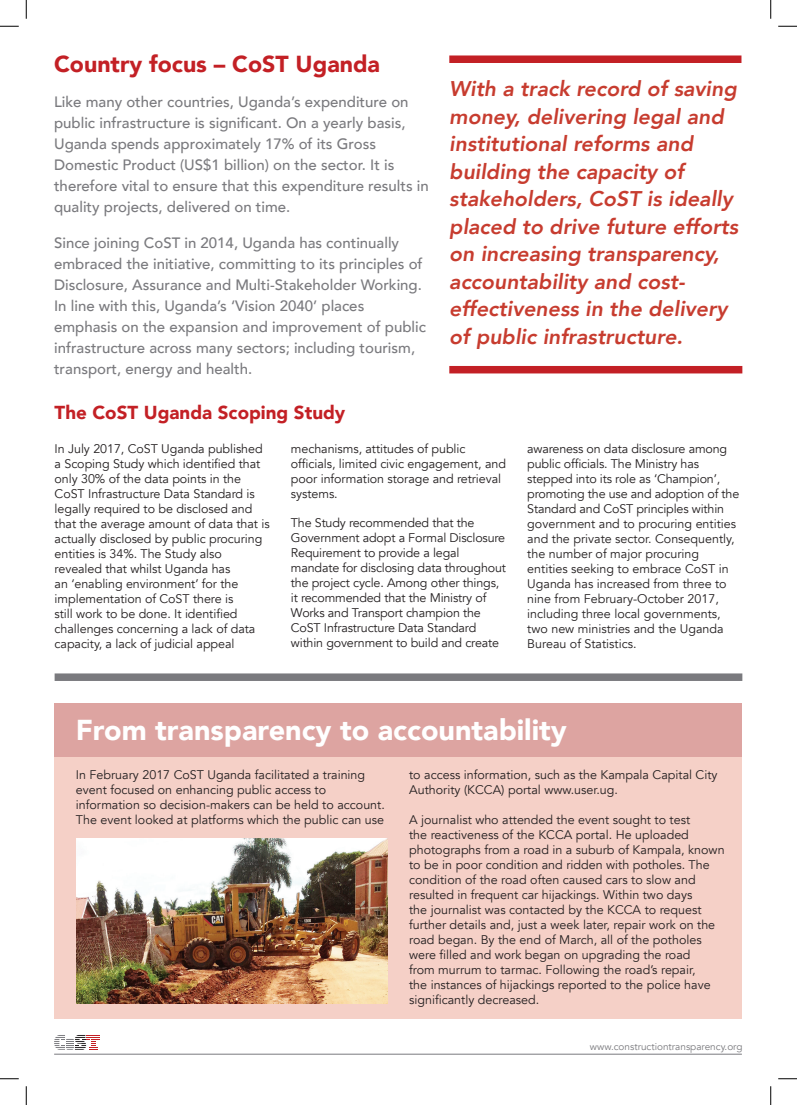
<style>
.page{position:relative;width:797px;height:1105px;background:#fff}
.page>*{position:absolute;margin:0;border:0;box-sizing:border-box;transform-origin:0 0}
.t1{font:900 28.75px "Avenir";color:#fff}
.t2{font:900 23.12px "Avenir";color:#c32025}
.t3{font:italic 800 21.25px/27.5px "Avenir";color:#c73c2f}
.t4{font:900 18.75px "Avenir";color:#c32025}
.t5{font:500 15px/21px "Avenir";color:#7a7a7e}
.t6{font:12.5px/15px "Avenir";color:#231f20}
.t7{font:10px "Avenir";color:#7a7a7e}
</style>
<div class="page">
<hr style="left:54px;top:1054px;width:688px;height:1px;background:#7a7a7e">
<svg style="left:54px;top:1035px;width:46px;height:15px"></svg>
<div style="left:449px;top:366px;width:293px;height:7px;background:#c32025"></div>
<div style="left:449px;top:55px;width:292px;height:8px;background:#c32025"></div>
<div style="left:55px;top:704px;width:687px;height:315px;background:#f5d0c7"></div>
<div style="left:55px;top:704px;width:687px;height:53px;background:#dda4a1"></div>
<div style="left:55px;top:673px;width:687px;height:8px;background:#7a7a7e"></div>
<img style="left:76px;top:838px;width:312px;height:165px">
<svg style="left:0;top:25px;width:19px;height:2px"></svg>
<svg style="left:778px;top:25px;width:19px;height:2px"></svg>
<svg style="left:0;top:1078px;width:19px;height:1px"></svg>
<svg style="left:778px;top:1078px;width:19px;height:1px"></svg>
<svg style="left:25px;top:0;width:2px;height:19px"></svg>
<svg style="left:25px;top:1086px;width:2px;height:19px"></svg>
<svg style="left:770px;top:0;width:1px;height:19px"></svg>
<svg style="left:770px;top:1086px;width:1px;height:19px"></svg>
<h2 class="t2" style="left:54px;top:44px;width:327px">Country focus – CoST Uganda</h2>
<p class="t5" style="left:54px;top:91px;width:376px">Like many other countries, Uganda’s expenditure on public infrastructure is significant. On a yearly basis, Uganda spends approximately 17% of its Gross Domestic Product (US$1 billion) on the sector. It is therefore vital to ensure that this expenditure results in quality projects, delivered on time.</p>
<p class="t5" style="left:54px;top:231px;width:373px">Since joining CoST in 2014, Uganda has continually embraced the initiative, committing to its principles of Disclosure, Assurance and Multi-Stakeholder Working.<br>In line with this, Uganda’s ‘Vision 2040’ places emphasis on the expansion and improvement of public infrastructure across many sectors; including tourism, transport, energy and health.</p>
<p class="t3" style="left:449px;top:75px;width:290px">With a track record of saving money, delivering legal and institutional reforms and building the capacity of stakeholders, CoST is ideally placed to drive future efforts on increasing transparency, accountability and cost&shy;effectiveness in the delivery of public infrastructure.</p>
<h3 class="t4" style="left:55px;top:397px;width:292px">The CoST Uganda Scoping Study</h3>
<p class="t6" style="left:55px;top:441px;width:216px">In July 2017, CoST Uganda published a Scoping Study which identified that only 30% of the data points in the CoST Infrastructure Data Standard is legally required to be disclosed and that the average amount of data that is actually disclosed by public procuring entities is 34%. The Study also revealed that whilst Uganda has<br>an ‘enabling environment’ for the implementation of CoST there is<br>still work to be done. It identified challenges concerning a lack of data capacity, a lack of judicial appeal</p>
<p class="t6" style="left:291px;top:441px;width:216px">mechanisms, attitudes of public officials, limited civic engagement, and poor information storage and retrieval systems.</p>
<p class="t6" style="left:291px;top:516px;width:216px">The Study recommended that the Government adopt a Formal Disclosure Requirement to provide a legal mandate for disclosing data throughout the project cycle. Among other things, it recommended that the Ministry of Works and Transport champion the CoST Infrastructure Data Standard within government to build and create</p>
<p class="t6" style="left:527px;top:441px;width:213px">awareness on data disclosure among public officials. The Ministry has stepped into its role as ‘Champion’, promoting the use and adoption of the Standard and CoST principles within government and to procuring entities and the private sector. Consequently, the number of major procuring entities seeking to embrace CoST in Uganda has increased from three to nine from February-October 2017, including three local governments, two new ministries and the Uganda Bureau of Statistics.</p>
<h1 class="t1" style="left:76px;top:705px;width:492px">From transparency to accountability</h1>
<p class="t6" style="left:76px;top:768px;width:310px">In February 2017 CoST Uganda facilitated a training event focused on enhancing public access to information so decision-makers can be held to account.<br>The event looked at platforms which the public can use</p>
<p class="t6" style="left:409px;top:768px;width:310px">to access information, such as the Kampala Capital City<br>Authority (KCCA) portal www.user.ug.</p>
<p class="t6" style="left:409px;top:812px;width:317px">A journalist who attended the event sought to test<br>the reactiveness of the KCCA portal. He uploaded photographs from a road in a suburb of Kampala, known to be in poor condition and ridden with potholes. The condition of the road often caused cars to slow and resulted in frequent car hijackings. Within two days<br>the journalist was contacted by the KCCA to request further details and, just a week later, repair work on the road began. By the end of March, all of the potholes were filled and work began on upgrading the road<br>from murrum to tarmac. Following the road’s repair,<br>the instances of hijackings reported to the police have significantly decreased.</p>
<p class="t7" style="left:590px;top:1040px;width:154px">www.constructiontransparency.org</p>
</div>
